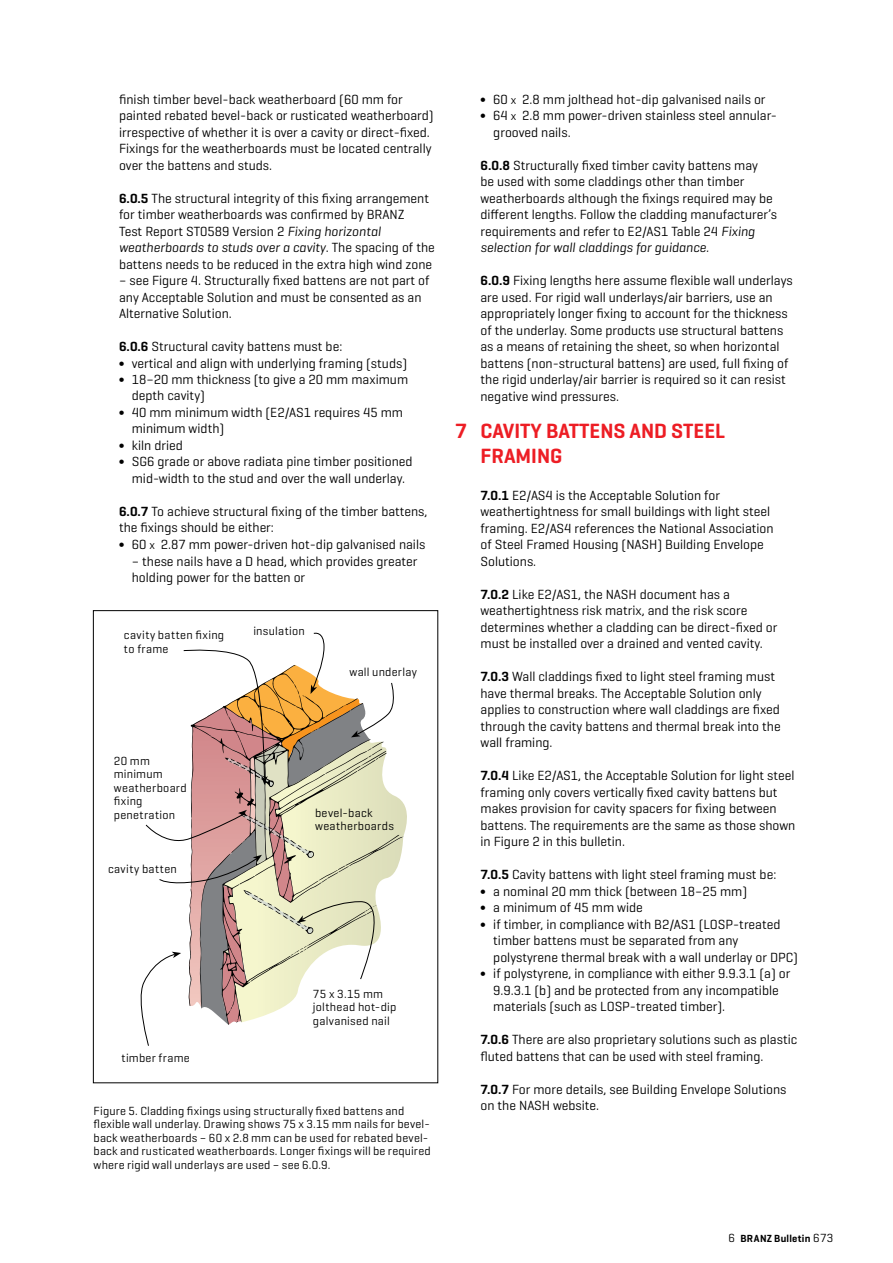
<style>
.page{position:relative;width:893px;height:1263px;background:#fff}
.page>*{position:absolute;margin:0;border:0;box-sizing:border-box;transform-origin:0 0}
.t1{font:600 21px/25.2px "Geogrotesque";color:#ed1d24}
.t2{font:13.5px/16.5px "Geogrotesque";color:#000}
.t3{font:12px/13.5px "Geogrotesque";letter-spacing:.02em;color:#000}
.t4{font:600 10.5px "Geogrotesque";letter-spacing:.03em;color:#000}
.s1{font-weight:600}
.s2{font-style:italic}
.s3{font-size:12px}
.s4{font-weight:400;font-size:12px}
</style>
<div class="page">
<svg style="left:140px;top:632px;width:267px;height:414px"></svg>
<p class="t2" style="left:119px;top:90px;width:316px">finish timber bevel-back weatherboard (60 mm for painted rebated bevel-back or rusticated weatherboard) irrespective of whether it is over a cavity or direct-fixed.<br>Fixings for the weatherboards must be located centrally over the battens and studs.</p>
<p class="t2" style="left:119px;top:189px;width:317px"><span class="s1">6.0.5</span> The structural integrity of this fixing arrangement for timber weatherboards was confirmed by BRANZ<br>Test Report ST0589 Version 2 <span class="s2">Fixing horizontal weatherboards to studs over a cavity</span>. The spacing of the battens needs to be reduced in the extra high wind zone</p>
<p class="t2" style="left:119px;top:272px;width:312px">– see Figure 4. Structurally fixed battens are not part of any Acceptable Solution and must be consented as an<br>Alternative Solution.</p>
<p class="t2" style="left:119px;top:338px;width:225px"><span class="s1">6.0.6</span> Structural cavity battens must be:</p>
<p class="t2" style="left:119px;top:354px;width:290px">∫ vertical and align with underlying framing (studs)</p>
<p class="t2" style="left:119px;top:371px;width:291px">∫ 18–20 mm thickness (to give a 20 mm maximum</p>
<p class="t2" style="left:132px;top:387px;width:75px">depth cavity)</p>
<p class="t2" style="left:119px;top:404px;width:285px">∫ 40 mm minimum width (E2/AS1 requires 45 mm</p>
<p class="t2" style="left:132px;top:420px;width:94px">minimum width)</p>
<p class="t2" style="left:119px;top:437px;width:65px">∫ kiln dried</p>
<p class="t2" style="left:119px;top:453px;width:295px">∫ SG6 grade or above radiata pine timber positioned</p>
<p class="t2" style="left:132px;top:470px;width:275px">mid-width to the stud and over the wall underlay.</p>
<p class="t2" style="left:119px;top:503px;width:310px"><span class="s1">6.0.7</span> To achieve structural fixing of the timber battens, the fixings should be either:<br>∫ 60 <span class="s3">x</span> 2.87 mm power-driven hot-dip galvanised nails</p>
<p class="t2" style="left:132px;top:552px;width:287px">– these nails have a D head, which provides greater holding power for the batten or</p>
<p class="t3" style="left:124px;top:628px;width:102px">cavity batten fixing to frame</p>
<p class="t3" style="left:253px;top:624px;width:53px">insulation</p>
<p class="t3" style="left:349px;top:665px;width:69px">wall underlay</p>
<p class="t3" style="left:114px;top:753px;width:74px">20 mm minimum weatherboard fixing penetration</p>
<p class="t3" style="left:108px;top:861px;width:70px">cavity batten</p>
<p class="t3" style="left:315px;top:805px;width:80px">bevel-back weatherboards</p>
<p class="t3" style="left:122px;top:1051px;width:70px">timber frame</p>
<p class="t3" style="left:313px;top:986px;width:85px">75 x 3.15 mm jolthead hot-dip galvanised nail</p>
<p class="t3" style="left:94px;top:1104px;width:339px">Figure 5. Cladding fixings using structurally fixed battens and flexible wall underlay. Drawing shows 75 x 3.15 mm nails for bevel&shy;back weatherboards – 60 x 2.8 mm can be used for rebated bevel&shy;back and rusticated weatherboards. Longer fixings will be required where rigid wall underlays are used – see 6.0.9.</p>
<p class="t2" style="left:480px;top:90px;width:287px">∫ 60 <span class="s3">x</span> 2.8 mm jolthead hot-dip galvanised nails or</p>
<p class="t2" style="left:480px;top:107px;width:298px">∫ 64 <span class="s3">x</span> 2.8 mm power-driven stainless steel annular-</p>
<p class="t2" style="left:493px;top:123px;width:79px">grooved nails.</p>
<p class="t2" style="left:480px;top:156px;width:298px"><span class="s1">6.0.8</span> Structurally fixed timber cavity battens may<br>be used with some claddings other than timber weatherboards although the fixings required may be different lengths. Follow the cladding manufacturer’s requirements and refer to E2/AS1 Table 24 <span class="s2">Fixing selection for wall claddings for guidance.</span></p>
<p class="t2" style="left:480px;top:272px;width:314px"><span class="s1">6.0.9</span> Fixing lengths here assume flexible wall underlays are used. For rigid wall underlays/air barriers, use an appropriately longer fixing to account for the thickness of the underlay. Some products use structural battens as a means of retaining the sheet, so when horizontal battens (non-structural battens) are used, full fixing of the rigid underlay/air barrier is required so it can resist negative wind pressures.</p>
<h1 class="t1" style="left:480px;top:418px;width:246px;text-indent:-26px">7 CAVITY BATTENS AND STEEL<br>FRAMING</h1>
<p class="t2" style="left:480px;top:486px;width:295px"><span class="s1">7.0.1</span> E2/AS4 is the Acceptable Solution for weathertightness for small buildings with light steel framing. E2/AS4 references the National Association of Steel Framed Housing (NASH) Building Envelope Solutions.</p>
<p class="t2" style="left:480px;top:585px;width:299px"><span class="s1">7.0.2</span> Like E2/AS1, the NASH document has a weathertightness risk matrix, and the risk score determines whether a cladding can be direct-fixed or must be installed over a drained and vented cavity.</p>
<p class="t2" style="left:480px;top:668px;width:302px"><span class="s1">7.0.3</span> Wall claddings fixed to light steel framing must have thermal breaks. The Acceptable Solution only applies to construction where wall claddings are fixed through the cavity battens and thermal break into the wall framing.</p>
<p class="t2" style="left:480px;top:767px;width:316px"><span class="s1">7.0.4</span> Like E2/AS1, the Acceptable Solution for light steel framing only covers vertically fixed cavity battens but makes provision for cavity spacers for fixing between battens. The requirements are the same as those shown in Figure 2 in this bulletin.</p>
<p class="t2" style="left:480px;top:866px;width:297px"><span class="s1">7.0.5</span> Cavity battens with light steel framing must be:</p>
<p class="t2" style="left:480px;top:882px;width:268px">∫ a nominal 20 mm thick (between 18–25 mm)</p>
<p class="t2" style="left:480px;top:899px;width:164px">∫ a minimum of 45 mm wide</p>
<p class="t2" style="left:480px;top:915px;width:301px">∫ if timber, in compliance with B2/AS1 (LOSP-treated</p>
<p class="t2" style="left:493px;top:932px;width:247px">timber battens must be separated from any</p>
<p class="t2" style="left:493px;top:948px;width:306px">polystyrene thermal break with a wall underlay or DPC)</p>
<p class="t2" style="left:480px;top:965px;width:311px">∫ if polystyrene, in compliance with either 9.9.3.1 (a) or</p>
<p class="t2" style="left:493px;top:981px;width:287px">9.9.3.1 (b) and be protected from any incompatible</p>
<p class="t2" style="left:493px;top:998px;width:234px">materials (such as LOSP-treated timber).</p>
<p class="t2" style="left:480px;top:1031px;width:318px"><span class="s1">7.0.6</span> There are also proprietary solutions such as plastic fluted battens that can be used with steel framing.</p>
<p class="t2" style="left:480px;top:1080px;width:307px"><span class="s1">7.0.7</span> For more details, see Building Envelope Solutions on the NASH website.</p>
<p class="t4" style="left:729px;top:1232px;width:106px"><span class="s4">6</span> BRANZ Bulletin <span class="s4">673</span></p>
</div>
